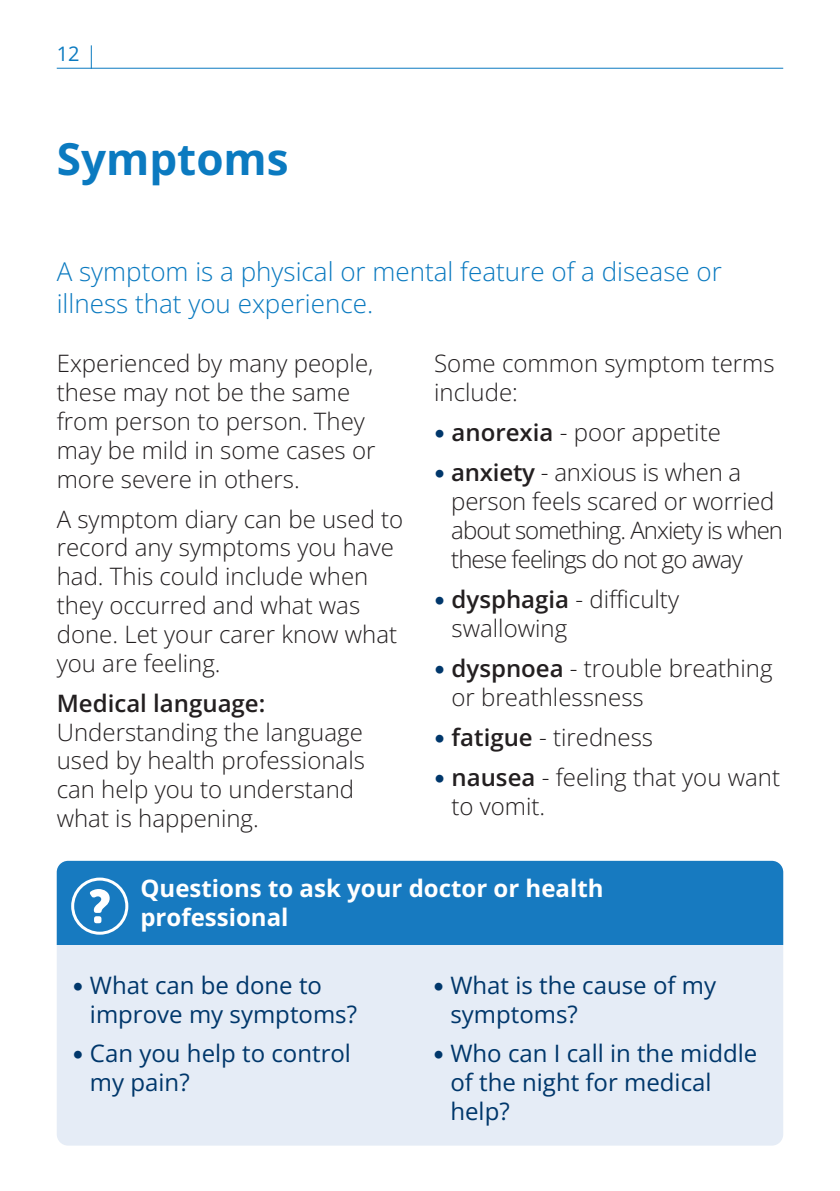
<style>
.page{position:relative;width:840px;height:1191px;background:#fff}
.page>*{position:absolute;margin:0;border:0;box-sizing:border-box;transform-origin:0 0}
.t1{font:700 44px "Open Sans";color:#0b7ac0}
.t2{font:300 26px/32px "Open Sans";color:#0b7ac0}
.t3{font:300 24px/28.8px "Open Sans";color:#231f20}
.t4{font:24px/28.8px "Open Sans";color:#00376b}
.t5{font:300 24px/28.8px "Open Sans";letter-spacing:-.04em;color:#231f20}
.t6{font:700 24px/28.8px "Open Sans";color:#fff}
.t7{font:20px "Open Sans";color:#0b7ac0}
.s1{font-weight:600}
</style>
<div class="page">
<hr style="left:57px;top:68px;width:725px;height:1px;background:#0b7ac0">
<svg style="left:91px;top:45px;width:1px;height:24px"></svg>
<div style="left:57px;top:861px;width:725px;height:284px;background:#e5ecf6;border-radius:11px"></div>
<div style="left:57px;top:861px;width:725px;height:84px;background:#177ac0"></div>
<div style="left:71px;top:877px;width:57px;height:57px;border:3px solid #fff;border-radius:50%"></div>
<svg style="left:89px;top:889px;width:21px;height:34px"></svg>
<p class="t7" style="left:57px;top:40px;width:24px">12</p>
<p class="t1" style="left:57px;top:129px;width:233px">Symptoms</p>
<p class="t2" style="left:57px;top:255px;width:666px">A symptom is a physical or mental feature of a disease or illness that you experience.</p>
<p class="t3" style="left:57px;top:348px;width:320px">Experienced by many people, these may not be the same from person to person. They may be mild in some cases or more severe in others.</p>
<p class="t3" style="left:57px;top:504px;width:348px">A symptom diary can be used to record any symptoms you have had. This could include when they occurred and what was done. Let your carer know what you are feeling.</p>
<p class="t3" style="left:57px;top:688px;width:309px"><span class="s1">Medical language:<br></span>Understanding the language used by health professionals can help you to understand what is happening.</p>
<p class="t3" style="left:434px;top:348px;width:342px">Some common symptom terms include:</p>
<p class="t3" style="left:451px;top:417px;width:271px"><span class="s1">anorexia</span> - poor appetite</p>
<p class="t5" style="left:451px;top:457px;width:333px"><span class="s1">anxiety</span> - anxious is when a person feels scared or worried about something. Anxiety is when these feelings do not go away</p>
<p class="t3" style="left:451px;top:584px;width:229px"><span class="s1">dysphagia</span> - difficulty swallowing</p>
<p class="t3" style="left:451px;top:653px;width:322px"><span class="s1">dyspnoea</span> - trouble breathing or breathlessness</p>
<p class="t3" style="left:451px;top:722px;width:203px"><span class="s1">fatigue</span> - tiredness</p>
<p class="t3" style="left:451px;top:762px;width:330px"><span class="s1">nausea</span> - feeling that you want to vomit.</p>
<p class="t6" style="left:140px;top:873px;width:464px">Questions to ask your doctor or health professional</p>
<p class="t4" style="left:90px;top:970px;width:268px">What can be done to improve my symptoms?</p>
<p class="t4" style="left:90px;top:1038px;width:262px">Can you help to control my pain?</p>
<p class="t4" style="left:450px;top:970px;width:267px">What is the cause of my symptoms?</p>
<p class="t4" style="left:450px;top:1038px;width:308px">Who can I call in the middle of the night for medical help?</p>
</div>
